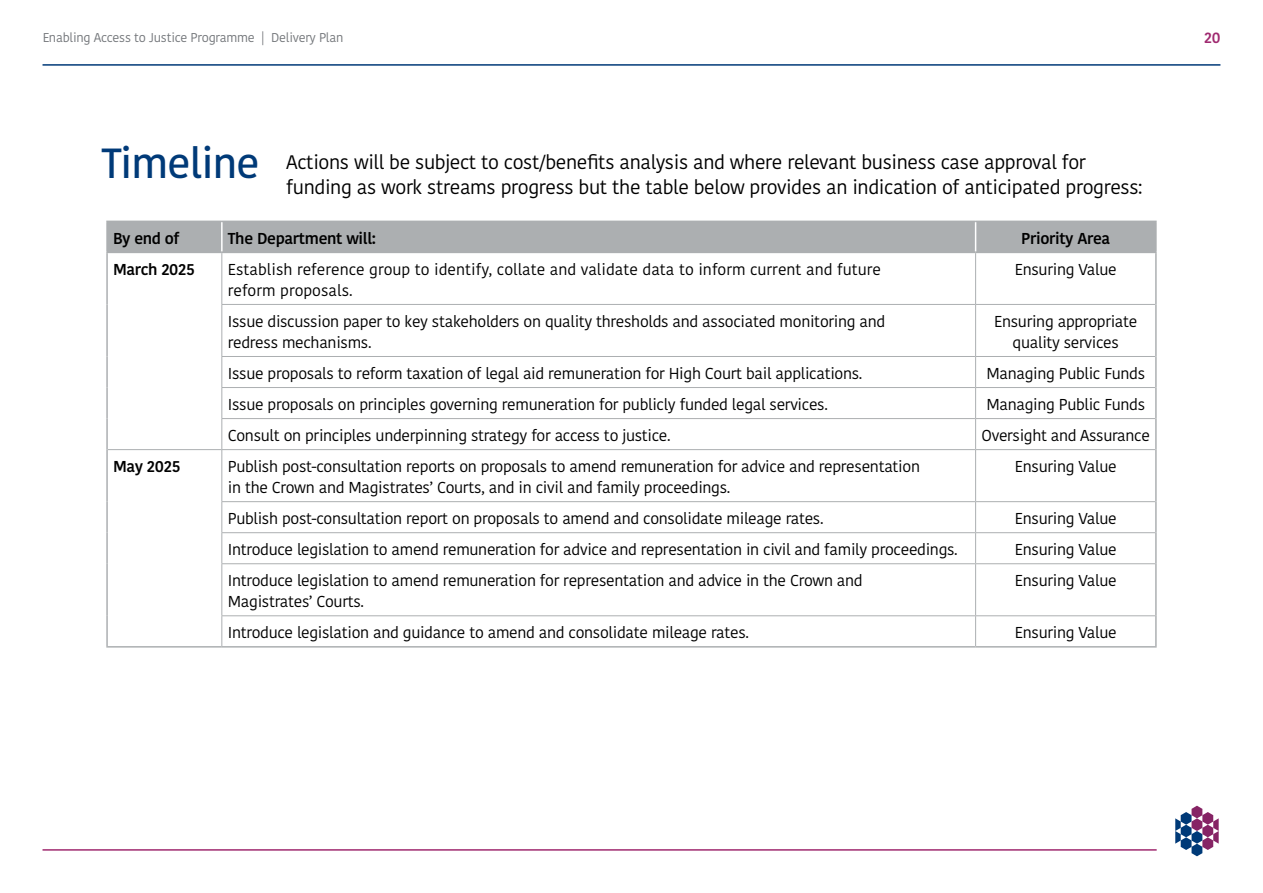
<style>
.page{position:relative;width:1263px;height:893px;background:#fff}
.page>*{position:absolute;margin:0;border:0;box-sizing:border-box;transform-origin:0 0}
.t1{font:500 42px "Kohinoor Bangla";letter-spacing:-.02em;color:#003a78}
.t2{font:19.5px/25.5px "Kohinoor Bangla";letter-spacing:-.02em;color:#000}
.t3{font:15.75px/21px "Kohinoor Bangla";letter-spacing:-.02em;color:#000}
.t4{font:15.75px/21px "Kohinoor Bangla";color:#000}
.t5{font:600 15.75px "Kohinoor Bangla";letter-spacing:-.02em;color:#000}
.t6{font:600 15px "Kohinoor Bangla";color:#a02a70}
.t7{font:12.75px "Kohinoor Bangla";letter-spacing:-.02em;color:#74777b}
</style>
<div class="page">
<hr style="left:43px;top:849px;width:1114px;height:2px;background:#a02a70">
<hr style="left:43px;top:64px;width:1177px;height:2px;background:#003a78">
<svg style="left:1175px;top:806px;width:44px;height:50px"></svg>
<div style="left:108px;top:222px;width:1047px;height:30px;background:#acafb1"></div>
<hr style="left:106px;top:253px;width:2px;height:51px;background:#acafb1">
<hr style="left:1155px;top:253px;width:2px;height:51px;background:#acafb1">
<hr style="left:106px;top:304px;width:2px;height:52px;background:#acafb1">
<hr style="left:1155px;top:304px;width:2px;height:52px;background:#acafb1">
<hr style="left:106px;top:356px;width:2px;height:31px;background:#acafb1">
<hr style="left:1155px;top:356px;width:2px;height:31px;background:#acafb1">
<hr style="left:106px;top:387px;width:2px;height:32px;background:#acafb1">
<hr style="left:1155px;top:387px;width:2px;height:32px;background:#acafb1">
<hr style="left:106px;top:419px;width:2px;height:31px;background:#acafb1">
<hr style="left:1155px;top:419px;width:2px;height:31px;background:#acafb1">
<hr style="left:106px;top:450px;width:2px;height:52px;background:#acafb1">
<hr style="left:1155px;top:450px;width:2px;height:52px;background:#acafb1">
<hr style="left:106px;top:502px;width:2px;height:31px;background:#acafb1">
<hr style="left:1155px;top:502px;width:2px;height:31px;background:#acafb1">
<hr style="left:106px;top:533px;width:2px;height:31px;background:#acafb1">
<hr style="left:1155px;top:533px;width:2px;height:31px;background:#acafb1">
<hr style="left:106px;top:564px;width:2px;height:52px;background:#acafb1">
<hr style="left:1155px;top:564px;width:2px;height:52px;background:#acafb1">
<hr style="left:106px;top:616px;width:2px;height:30px;background:#acafb1">
<hr style="left:1155px;top:616px;width:2px;height:30px;background:#acafb1">
<hr style="left:221px;top:253px;width:1px;height:51px;background:#acafb1">
<hr style="left:975px;top:253px;width:1px;height:51px;background:#acafb1">
<hr style="left:221px;top:222px;width:2px;height:30px;background:#fff">
<hr style="left:975px;top:222px;width:1px;height:30px;background:#fff">
<hr style="left:106px;top:221px;width:116px;height:1px;background:#acafb1">
<hr style="left:106px;top:222px;width:2px;height:30px;background:#acafb1">
<hr style="left:222px;top:221px;width:753px;height:1px;background:#acafb1">
<hr style="left:975px;top:221px;width:182px;height:1px;background:#acafb1">
<hr style="left:1155px;top:222px;width:2px;height:30px;background:#acafb1">
<hr style="left:106px;top:252px;width:116px;height:1px;background:#acafb1">
<hr style="left:222px;top:252px;width:753px;height:1px;background:#acafb1">
<hr style="left:975px;top:252px;width:182px;height:1px;background:#acafb1">
<hr style="left:106px;top:646px;width:116px;height:2px;background:#acafb1">
<hr style="left:222px;top:646px;width:753px;height:2px;background:#acafb1">
<hr style="left:975px;top:646px;width:182px;height:2px;background:#acafb1">
<hr style="left:221px;top:304px;width:754px;height:1px;background:#acafb1">
<hr style="left:221px;top:305px;width:1px;height:51px;background:#acafb1">
<hr style="left:975px;top:304px;width:180px;height:1px;background:#acafb1">
<hr style="left:975px;top:305px;width:1px;height:51px;background:#acafb1">
<hr style="left:221px;top:356px;width:754px;height:1px;background:#acafb1">
<hr style="left:221px;top:357px;width:1px;height:30px;background:#acafb1">
<hr style="left:975px;top:356px;width:180px;height:1px;background:#acafb1">
<hr style="left:975px;top:357px;width:1px;height:30px;background:#acafb1">
<hr style="left:221px;top:387px;width:754px;height:1px;background:#acafb1">
<hr style="left:221px;top:388px;width:1px;height:30px;background:#acafb1">
<hr style="left:975px;top:387px;width:180px;height:1px;background:#acafb1">
<hr style="left:975px;top:388px;width:1px;height:30px;background:#acafb1">
<hr style="left:221px;top:418px;width:754px;height:1px;background:#acafb1">
<hr style="left:221px;top:419px;width:1px;height:30px;background:#acafb1">
<hr style="left:975px;top:418px;width:180px;height:1px;background:#acafb1">
<hr style="left:975px;top:419px;width:1px;height:30px;background:#acafb1">
<hr style="left:108px;top:449px;width:114px;height:1px;background:#acafb1">
<hr style="left:222px;top:449px;width:753px;height:1px;background:#acafb1">
<hr style="left:221px;top:450px;width:1px;height:51px;background:#acafb1">
<hr style="left:975px;top:449px;width:180px;height:1px;background:#acafb1">
<hr style="left:975px;top:450px;width:1px;height:51px;background:#acafb1">
<hr style="left:221px;top:501px;width:754px;height:1px;background:#acafb1">
<hr style="left:221px;top:502px;width:1px;height:30px;background:#acafb1">
<hr style="left:975px;top:501px;width:180px;height:1px;background:#acafb1">
<hr style="left:975px;top:502px;width:1px;height:30px;background:#acafb1">
<hr style="left:221px;top:532px;width:754px;height:1px;background:#acafb1">
<hr style="left:221px;top:533px;width:1px;height:30px;background:#acafb1">
<hr style="left:975px;top:532px;width:180px;height:1px;background:#acafb1">
<hr style="left:975px;top:533px;width:1px;height:30px;background:#acafb1">
<hr style="left:221px;top:563px;width:754px;height:1px;background:#acafb1">
<hr style="left:221px;top:564px;width:1px;height:51px;background:#acafb1">
<hr style="left:975px;top:563px;width:180px;height:1px;background:#acafb1">
<hr style="left:975px;top:564px;width:1px;height:51px;background:#acafb1">
<hr style="left:221px;top:615px;width:754px;height:1px;background:#acafb1">
<hr style="left:221px;top:616px;width:1px;height:30px;background:#acafb1">
<hr style="left:975px;top:615px;width:180px;height:1px;background:#acafb1">
<hr style="left:975px;top:616px;width:1px;height:30px;background:#acafb1">
<p class="t7" style="left:43px;top:28px;width:302px">Enabling Access to Justice Programme | Delivery Plan</p>
<p class="t6" style="left:1204px;top:25px;width:18px">20</p>
<h1 class="t1" style="left:101px;top:130px;width:160px">Timeline</h1>
<p class="t2" style="left:286px;top:149px;width:858px">Actions will be subject to cost/benefits analysis and where relevant business case approval for funding as work streams progress but the table below provides an indication of anticipated progress:</p>
<p class="t5" style="left:113px;top:225px;width:68px">By end of</p>
<p class="t5" style="left:228px;top:225px;width:150px">The Department will:</p>
<p class="t5" style="left:1021px;top:225px;width:90px">Priority Area</p>
<p class="t5" style="left:113px;top:256px;width:83px">March 2025</p>
<p class="t4" style="left:228px;top:259px;width:655px">Establish reference group to identify, collate and validate data to inform current and future reform proposals.</p>
<p class="t3" style="left:1015px;top:259px;width:103px">Ensuring Value</p>
<p class="t3" style="left:228px;top:311px;width:659px">Issue discussion paper to key stakeholders on quality thresholds and associated monitoring and redress mechanisms.</p>
<p class="t3" style="left:994px;top:311px;width:145px;text-align:center">Ensuring appropriate quality services</p>
<p class="t3" style="left:228px;top:363px;width:636px">Issue proposals to reform taxation of legal aid remuneration for High Court bail applications.</p>
<p class="t3" style="left:986px;top:363px;width:160px">Managing Public Funds</p>
<p class="t3" style="left:228px;top:394px;width:601px">Issue proposals on principles governing remuneration for publicly funded legal services.</p>
<p class="t3" style="left:986px;top:394px;width:160px">Managing Public Funds</p>
<p class="t3" style="left:228px;top:425px;width:444px">Consult on principles underpinning strategy for access to justice.</p>
<p class="t3" style="left:981px;top:425px;width:170px">Oversight and Assurance</p>
<p class="t5" style="left:113px;top:453px;width:69px">May 2025</p>
<p class="t3" style="left:228px;top:456px;width:694px">Publish post-consultation reports on proposals to amend remuneration for advice and representation in the Crown and Magistrates’ Courts, and in civil and family proceedings.</p>
<p class="t3" style="left:1015px;top:456px;width:103px">Ensuring Value</p>
<p class="t3" style="left:228px;top:508px;width:597px">Publish post-consultation report on proposals to amend and consolidate mileage rates.</p>
<p class="t3" style="left:1015px;top:508px;width:103px">Ensuring Value</p>
<p class="t3" style="left:228px;top:539px;width:731px">Introduce legislation to amend remuneration for advice and representation in civil and family proceedings.</p>
<p class="t3" style="left:1015px;top:539px;width:103px">Ensuring Value</p>
<p class="t3" style="left:228px;top:570px;width:636px">Introduce legislation to amend remuneration for representation and advice in the Crown and<br>Magistrates’ Courts.</p>
<p class="t3" style="left:1015px;top:570px;width:103px">Ensuring Value</p>
<p class="t3" style="left:228px;top:622px;width:523px">Introduce legislation and guidance to amend and consolidate mileage rates.</p>
<p class="t3" style="left:1015px;top:622px;width:103px">Ensuring Value</p>
</div>
